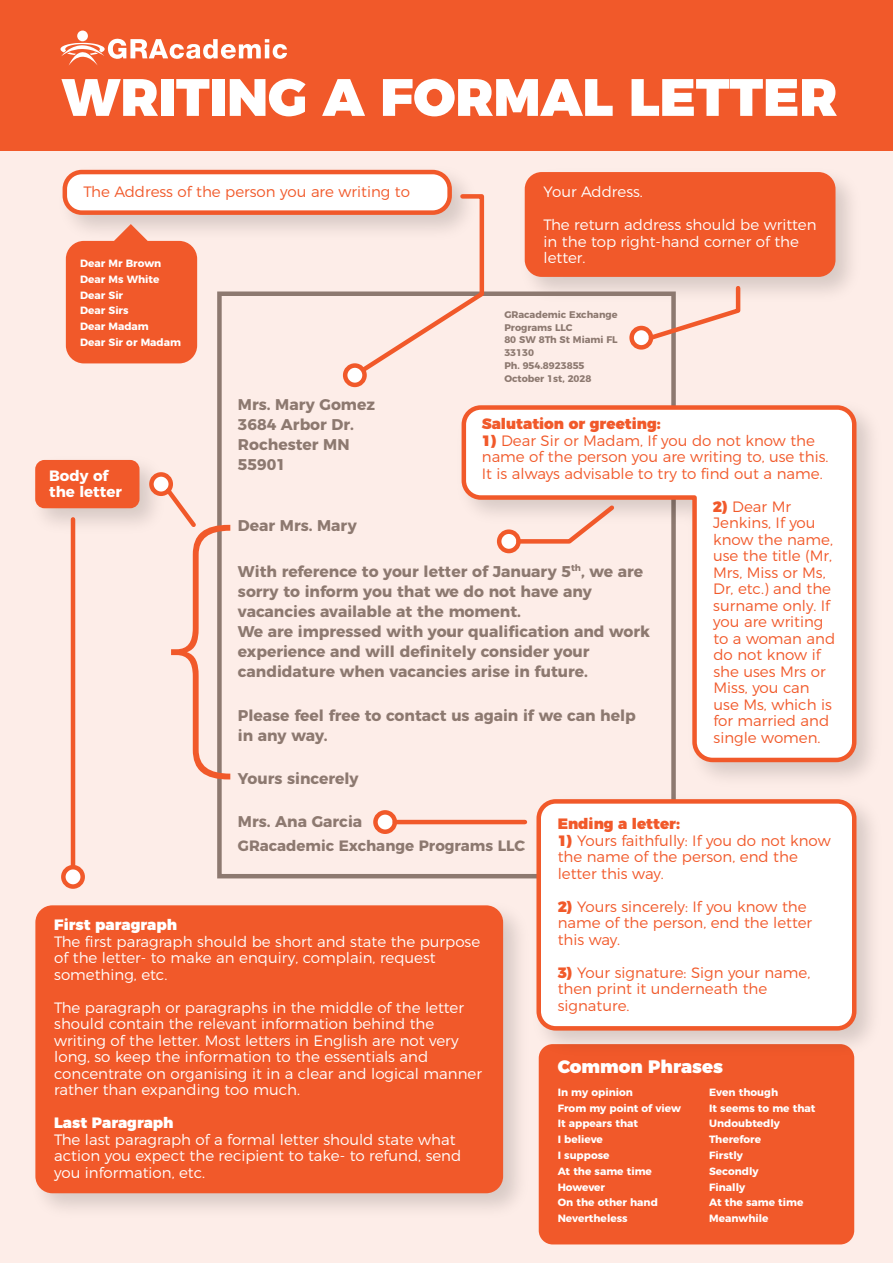
<style>
.page{position:relative;width:893px;height:1263px;background:#fff}
.page>*{position:absolute;margin:0;border:0;box-sizing:border-box;transform-origin:0 0}
.t1{font:900 52.5px "Montserrat";color:#fff}
.t2{font:900 18px "Montserrat";color:#fff}
.t3{font:700 15.6px/20px "Montserrat";color:#8d7970}
.t4{font:300 15px/16.5px "Montserrat";color:#fff}
.t5{font:300 15px/16.5px "Montserrat";color:#f1592a}
.t6{font:900 15px "Montserrat";color:#f1592a}
.t7{font:700 15px "Montserrat";color:#8d7970}
.t8{font:900 15px "Montserrat";color:#fff}
.t9{font:700 15px/15.8px "Montserrat";color:#fff}
.t10{font:700 10.5px/15.8px "Montserrat";color:#fff}
.t11{font:700 9.6px/12.9px "Montserrat";color:#8d7970}
.s1{font-weight:900}
</style>
<div class="page">
<div style="left:0;top:138px;width:893px;height:1125px;background:#fdede8"></div>
<img style="left:62px;top:169px;width:403px;height:61px">
<div style="left:65px;top:172px;width:385px;height:41px;background:#fff;border-radius:17px"></div>
<div style="left:63px;top:170px;width:389px;height:45px;border:4px solid #f1592a;border-radius:17px"></div>
<div style="left:0;top:0;width:893px;height:151px;background:#f1592a"></div>
<img style="left:35px;top:905px;width:484px;height:304px">
<div style="left:35px;top:905px;width:468px;height:288px;background:#f1592a;border-radius:17px"></div>
<img style="left:524px;top:172px;width:327px;height:120px">
<div style="left:525px;top:172px;width:310px;height:105px;background:#f1592a;border-radius:17px"></div>
<div style="left:77px;top:31px;width:11px;height:10px;background:#fff;border-radius:50%"></div>
<svg style="left:60px;top:39px;width:227px;height:26px"></svg>
<img style="left:35px;top:459px;width:138px;height:82px">
<div style="left:35px;top:460px;width:104px;height:48px;background:#f1592a;border-radius:9px"></div>
<div style="left:539px;top:1044px;width:315px;height:200px;background:#f1592a;border-radius:14px"></div>
<img style="left:671px;top:393px;width:201px;height:394px">
<svg style="left:461px;top:403px;width:398px;height:361px"></svg>
<img style="left:524px;top:787px;width:348px;height:277px">
<div style="left:539px;top:801px;width:315px;height:227px;background:#fff;border-radius:17px"></div>
<div style="left:536px;top:799px;width:320px;height:231px;border:4px solid #f1592a;border-radius:17px"></div>
<svg style="left:66px;top:224px;width:131px;height:139px;background:#f1693f"></svg>
<svg style="left:349px;top:192px;width:137px;height:187px"></svg>
<svg style="left:345px;top:366px;width:19px;height:19px"></svg>
<div style="left:343px;top:363px;width:24px;height:24px;border:4px solid #f1592a;border-radius:50%"></div>
<svg style="left:151px;top:474px;width:20px;height:20px"></svg>
<div style="left:149px;top:472px;width:24px;height:24px;border:4px solid #f1592a;border-radius:50%"></div>
<svg style="left:632px;top:328px;width:19px;height:19px"></svg>
<div style="left:629px;top:326px;width:24px;height:24px;border:4px solid #f1592a;border-radius:50%"></div>
<svg style="left:645px;top:284px;width:98px;height:59px"></svg>
<svg style="left:162px;top:484px;width:68px;height:295px"></svg>
<hr style="left:71px;top:519px;width:4px;height:357px;background:#f1592a">
<svg style="left:63px;top:867px;width:20px;height:19px"></svg>
<div style="left:61px;top:865px;width:24px;height:24px;border:4px solid #f1592a;border-radius:50%"></div>
<svg style="left:499px;top:532px;width:19px;height:19px"></svg>
<div style="left:497px;top:529px;width:24px;height:24px;border:4px solid #f1592a;border-radius:50%"></div>
<svg style="left:375px;top:812px;width:20px;height:20px"></svg>
<div style="left:373px;top:810px;width:24px;height:24px;border:4px solid #f1592a;border-radius:50%"></div>
<svg style="left:514px;top:501px;width:104px;height:45px"></svg>
<hr style="left:395px;top:820px;width:130px;height:4px;background:#f1592a">
<h1 class="t1" style="left:62px;top:53px;width:777px">WRITING A FORMAL LETTER</h1>
<p class="t5" style="left:84px;top:182px;width:328px">The Address of the person you are writing to</p>
<p class="t10" style="left:80px;top:255px;width:102px">Dear Mr Brown<br>Dear Ms White<br>Dear Sir<br>Dear Sirs<br>Dear Madam<br>Dear Sir or Madam</p>
<p class="t4" style="left:544px;top:182px;width:101px">Your Address.</p>
<p class="t4" style="left:544px;top:215px;width:275px">The return address should be written in the top right-hand corner of the letter.</p>
<p class="t11" style="left:504px;top:307px;width:115px">GRacademic Exchange<br>Programs LLC<br>80 SW 8Th St Miami FL<br>33130<br>Ph. 954.8923855<br>October 1st, 2028</p>
<p class="t3" style="left:238px;top:393px;width:139px">Mrs. Mary Gomez<br>3684 Arbor Dr.<br>Rochester MN<br>55901</p>
<p class="t6" style="left:482px;top:411px;width:180px">Salutation or greeting:</p>
<p class="t5" style="left:482px;top:431px;width:348px"><span class="s1">1)</span> Dear Sir or Madam, If you do not know the name of the person you are writing to, use this.<br>It is always advisable to try to find out a name.</p>
<p class="t5" style="left:713px;top:497px;width:124px"><span class="s1">2)</span> Dear Mr<br>Jenkins, If you know the name, use the title (Mr,<br>Mrs, Miss or Ms,<br>Dr, etc.) and the surname only. If you are writing to a woman and do not know if she uses Mrs or<br>Miss, you can use Ms, which is for married and single women.</p>
<p class="t9" style="left:49px;top:467px;width:74px">Body of the letter</p>
<p class="t3" style="left:238px;top:514px;width:120px">Dear Mrs. Mary</p>
<p class="t3" style="left:238px;top:560px;width:414px">With reference to your letter of January 5<sup>th</sup>, we are sorry to inform you that we do not have any vacancies available at the moment.<br>We are impressed with your qualification and work experience and will definitely consider your candidature when vacancies arise in future.</p>
<p class="t3" style="left:238px;top:704px;width:399px">Please feel free to contact us again if we can help in any way.</p>
<p class="t3" style="left:238px;top:767px;width:122px">Yours sincerely</p>
<p class="t3" style="left:238px;top:810px;width:126px">Mrs. Ana Garcia</p>
<p class="t7" style="left:238px;top:833px;width:288px">GRacademic Exchange Programs LLC</p>
<p class="t6" style="left:558px;top:811px;width:124px">Ending a letter:</p>
<p class="t5" style="left:558px;top:831px;width:274px"><span class="s1">1)</span> Yours faithfully: If you do not know the name of the person, end the letter this way.</p>
<p class="t5" style="left:558px;top:897px;width:256px"><span class="s1">2)</span> Yours sincerely: If you know the name of the person, end the letter this way.</p>
<p class="t5" style="left:558px;top:963px;width:254px"><span class="s1">3)</span> Your signature: Sign your name, then print it underneath the signature.</p>
<p class="t8" style="left:54px;top:912px;width:124px">First paragraph</p>
<p class="t4" style="left:54px;top:932px;width:427px">The first paragraph should be short and state the purpose of the letter- to make an enquiry, complain, request something, etc.</p>
<p class="t4" style="left:54px;top:998px;width:429px">The paragraph or paragraphs in the middle of the letter should contain the relevant information behind the writing of the letter. Most letters in English are not very long, so keep the information to the essentials and concentrate on organising it in a clear and logical manner rather than expanding too much.</p>
<p class="t8" style="left:54px;top:1110px;width:121px">Last Paragraph</p>
<p class="t4" style="left:54px;top:1130px;width:409px">The last paragraph of a formal letter should state what action you expect the recipient to take- to refund, send you information, etc.</p>
<p class="t2" style="left:558px;top:1052px;width:167px">Common Phrases</p>
<p class="t10" style="left:558px;top:1083px;width:125px">In my opinion<br>From my point of view<br>It appears that<br>I believe<br>I suppose<br>At the same time<br>However<br>On the other hand<br>Nevertheless</p>
<p class="t10" style="left:709px;top:1083px;width:108px">Even though<br>It seems to me that<br>Undoubtedly<br>Therefore<br>Firstly<br>Secondly<br>Finally<br>At the same time<br>Meanwhile</p>
</div>
